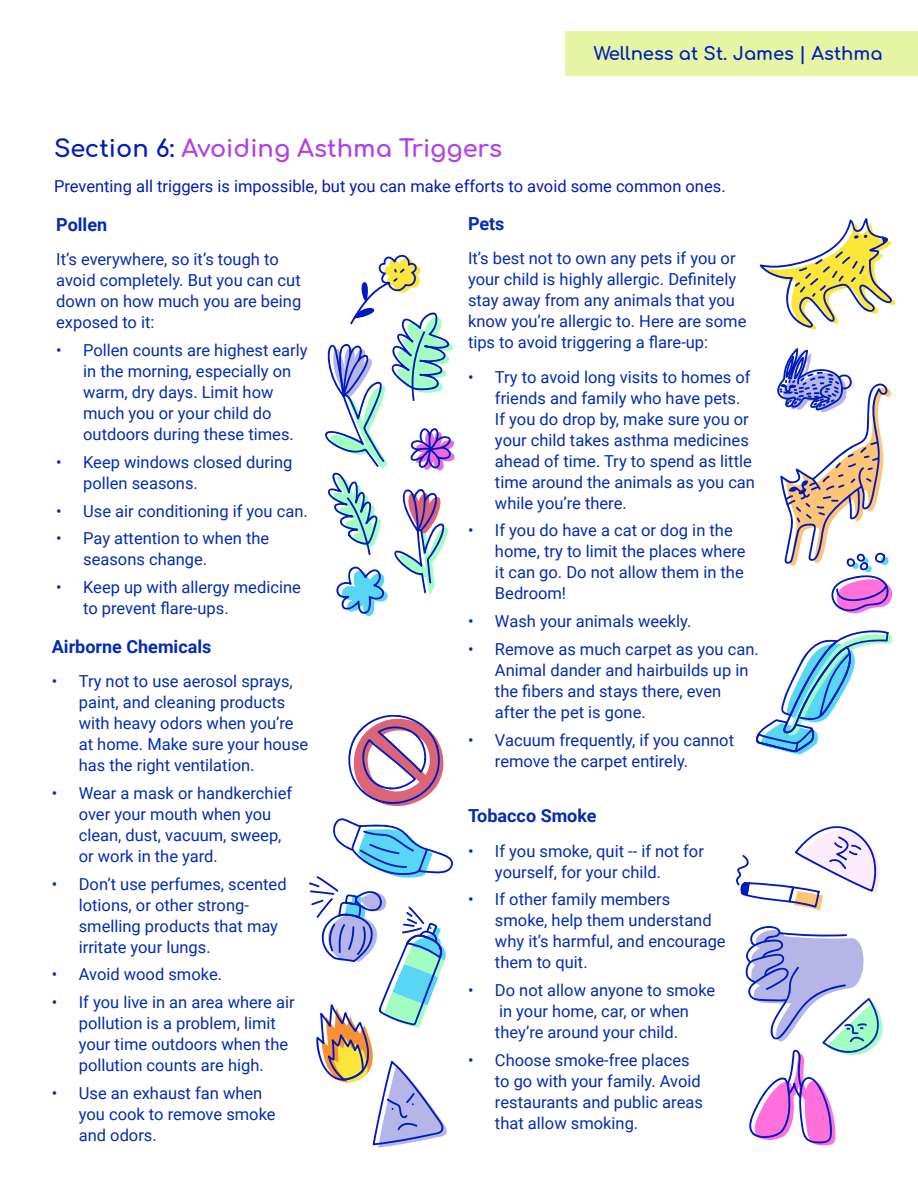
<style>
.page{position:relative;width:918px;height:1188px;background:#fff}
.page>*{position:absolute;margin:0;border:0;box-sizing:border-box;transform-origin:0 0}
.t1{font:700 24px "Comfortaa";color:#b141e5}
.t2{font:700 18px "Roboto";color:#052bb2}
.t3{font:700 18px "Comfortaa";color:#001cba}
.t4{font:16.5px/21px "Roboto";color:#052bb2}
.t5{font:16.5px "Roboto";color:#001bba}
.s1{color:#001cba}
</style>
<div class="page">
<div style="left:565px;top:32px;width:353px;height:44px;background:#e6f5a4"></div>
<svg style="left:309px;top:716px;width:144px;height:432px"></svg>
<svg style="left:756px;top:630px;width:136px;height:124px"></svg>
<svg style="left:759px;top:218px;width:137px;height:112px"></svg>
<svg style="left:777px;top:348px;width:115px;height:266px"></svg>
<svg style="left:325px;top:255px;width:129px;height:361px"></svg>
<svg style="left:736px;top:826px;width:144px;height:84px"></svg>
<svg style="left:745px;top:926px;width:137px;height:219px"></svg>
<p class="t3" style="left:594px;top:46px;width:290px">Wellness at St. James | Asthma</p>
<h1 class="t1" style="left:54px;top:138px;width:450px"><span class="s1">Section 6:</span> Avoiding Asthma Triggers</h1>
<p class="t5" style="left:54px;top:178px;width:673px">Preventing all triggers is impossible, but you can make efforts to avoid some common ones.</p>
<p class="t2" style="left:56px;top:217px;width:53px">Pollen</p>
<p class="t4" style="left:56px;top:248px;width:247px">It’s everywhere, so it’s tough to avoid completely. But you can cut down on how much you are being exposed to it:</p>
<p class="t4" style="left:83px;top:341px;width:226px;text-indent:-27px">• Pollen counts are highest early in the morning, especially on warm, dry days. Limit how much you or your child do outdoors during these times.</p>
<p class="t4" style="left:83px;top:453px;width:211px;text-indent:-27px">• Keep windows closed during pollen seasons.</p>
<p class="t4" style="left:56px;top:501px;width:253px">• Use air conditioning if you can.</p>
<p class="t4" style="left:83px;top:529px;width:188px;text-indent:-27px">• Pay attention to when the seasons change.</p>
<p class="t4" style="left:83px;top:578px;width:219px;text-indent:-27px">• Keep up with allergy medicine to prevent flare-ups.</p>
<p class="t2" style="left:52px;top:639px;width:161px">Airborne Chemicals</p>
<p class="t4" style="left:79px;top:672px;width:231px;text-indent:-27px">• Try not to use aerosol sprays, paint, and cleaning products with heavy odors when you’re at home. Make sure your house has the right ventilation.</p>
<p class="t4" style="left:79px;top:784px;width:215px;text-indent:-27px">• Wear a mask or handkerchief over your mouth when you clean, dust, vacuum, sweep, or work in the yard.</p>
<p class="t4" style="left:79px;top:874px;width:209px;text-indent:-27px">• Don’t use perfumes, scented lotions, or other strong&shy;smelling products that may irritate your lungs.</p>
<p class="t4" style="left:52px;top:965px;width:172px">• Avoid wood smoke.</p>
<p class="t4" style="left:79px;top:993px;width:217px;text-indent:-27px">• If you live in an area where air pollution is a problem, limit your time outdoors when the pollution counts are high.</p>
<p class="t4" style="left:79px;top:1084px;width:198px;text-indent:-27px">• Use an exhaust fan when you cook to remove smoke and odors.</p>
<p class="t2" style="left:468px;top:216px;width:38px">Pets</p>
<p class="t4" style="left:468px;top:247px;width:280px">It’s best not to own any pets if you or your child is highly allergic. Definitely stay away from any animals that you know you’re allergic to. Here are some tips to avoid triggering a flare-up:</p>
<p class="t4" style="left:495px;top:367px;width:262px;text-indent:-27px">• Try to avoid long visits to homes of friends and family who have pets.<br>If you do drop by, make sure you or your child takes asthma medicines ahead of time. Try to spend as little time around the animals as you can while you’re there.</p>
<p class="t4" style="left:495px;top:521px;width:252px;text-indent:-27px">• If you do have a cat or dog in the home, try to limit the places where it can go. Do not allow them in the<br>Bedroom!</p>
<p class="t4" style="left:468px;top:612px;width:225px">• Wash your animals weekly.</p>
<p class="t4" style="left:495px;top:640px;width:265px;text-indent:-27px">• Remove as much carpet as you can.<br>Animal dander and hairbuilds up in the fibers and stays there, even after the pet is gone.</p>
<p class="t4" style="left:495px;top:731px;width:241px;text-indent:-27px">• Vacuum frequently, if you cannot remove the carpet entirely.</p>
<p class="t2" style="left:468px;top:808px;width:130px">Tobacco Smoke</p>
<p class="t4" style="left:495px;top:841px;width:210px;text-indent:-27px">• If you smoke, quit -- if not for yourself, for your child.</p>
<p class="t4" style="left:495px;top:890px;width:232px;text-indent:-27px">• If other family members smoke, help them understand why it’s harmful, and encourage them to quit.</p>
<p class="t4" style="left:495px;top:981px;width:222px;text-indent:-27px">• Do not allow anyone to smoke in your home, car, or when they’re around your child.</p>
<p class="t4" style="left:495px;top:1051px;width:209px;text-indent:-27px">• Choose smoke-free places to go with your family. Avoid restaurants and public areas that allow smoking.</p>
</div>
